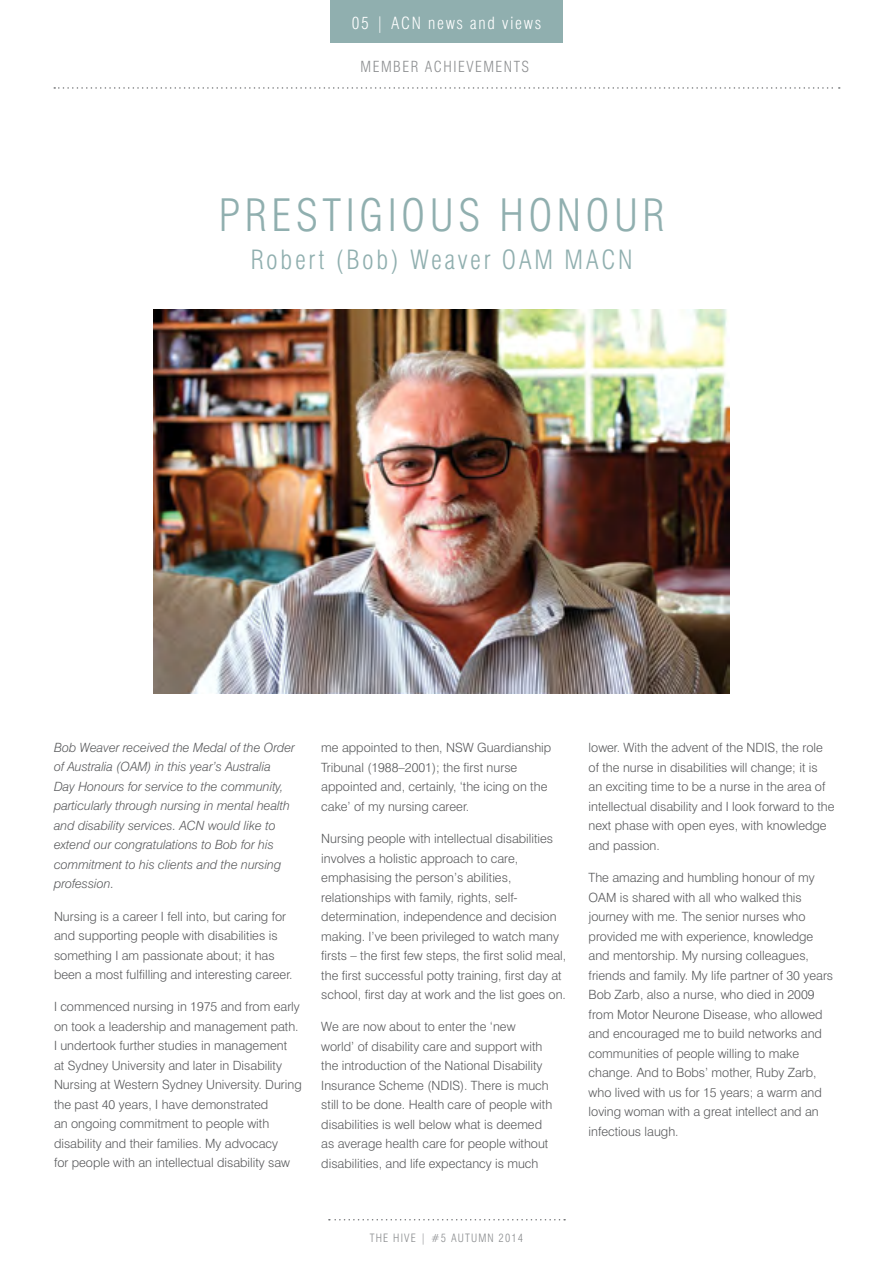
<style>
.page{position:relative;width:893px;height:1263px;background:#fff}
.page>*{position:absolute;margin:0;border:0;box-sizing:border-box;transform-origin:0 0}
.t1{font:300 condensed 43.8px "Swiss 721 BT";letter-spacing:.1em;color:#90afaf}
.t2{font:300 condensed 26.1px "Swiss 721 BT";letter-spacing:.1em;color:#90afaf}
.t3{font:300 condensed 16.5px "Swiss 721 BT";letter-spacing:.1em;color:#fff}
.Bullets{font:300 condensed 15px "Swiss 721 BT";letter-spacing:.1em;color:#8d8f91}
.Body{font:300 12.75px/19.5px "Swiss 721 BT";color:#58595b}
.Body-2{font:italic 300 12.75px/19.5px "Swiss 721 BT";color:#58595b}
.t4{font:300 condensed 11.25px "Swiss 721 BT";letter-spacing:.1em;color:#8a8c8e}
</style>
<div class="page">
<svg style="left:329px;top:1219px;width:236px;height:1px"></svg>
<svg style="left:54px;top:87px;width:786px;height:2px"></svg>
<div style="left:330px;top:0;width:232px;height:43px;background:#90afaf"></div>
<img style="left:154px;top:309px;width:576px;height:384px">
<p class="t3" style="left:352px;top:13px;width:191px">05 | ACN news and views</p>
<p class="Bullets" style="left:361px;top:58px;width:170px">MEMBER ACHIEVEMENTS</p>
<p class="t1" style="left:219px;top:188px;width:447px">PRESTIGIOUS HONOUR</p>
<p class="t2" style="left:251px;top:244px;width:383px">Robert (Bob) Weaver OAM MACN</p>
<p class="Body-2" style="left:54px;top:737px;width:242px">Bob Weaver received the Medal of the Order of Australia (OAM) in this year’s Australia Day Honours for service to the community, particularly through nursing in mental health and disability services. ACN would like to extend our congratulations to Bob for his commitment to his clients and the nursing profession.</p>
<p class="Body" style="left:54px;top:906px;width:240px">Nursing is a career I fell into, but caring for and supporting people with disabilities is something I am passionate about; it has been a most fulfilling and interesting career.</p>
<p class="Body" style="left:54px;top:997px;width:249px">I commenced nursing in 1975 and from early on took a leadership and management path.<br>I undertook further studies in management<br>at Sydney University and later in Disability Nursing at Western Sydney University. During the past 40 years, I have demonstrated<br>an ongoing commitment to people with disability and their families. My advocacy<br>for people with an intellectual disability saw</p>
<p class="Body" style="left:321px;top:738px;width:231px">me appointed to then, NSW Guardianship Tribunal (1988–2001); the first nurse appointed and, certainly, ‘the icing on the cake’ of my nursing career.</p>
<p class="Body" style="left:321px;top:829px;width:246px">Nursing people with intellectual disabilities involves a holistic approach to care, emphasising the person’s abilities, relationships with family, rights, self&shy;determination, independence and decision making. I’ve been privileged to watch many firsts – the first few steps, the first solid meal, the first successful potty training, first day at school, first day at work and the list goes on.</p>
<p class="Body" style="left:321px;top:1017px;width:232px">We are now about to enter the ‘new<br>world’ of disability care and support with the introduction of the National Disability Insurance Scheme (NDIS). There is much still to be done. Health care of people with disabilities is well below what is deemed as average health care for people without disabilities, and life expectancy is much</p>
<p class="Body" style="left:589px;top:738px;width:247px">lower. With the advent of the NDIS, the role of the nurse in disabilities will change; it is an exciting time to be a nurse in the area of intellectual disability and I look forward to the next phase with open eyes, with knowledge and passion.</p>
<p class="Body" style="left:589px;top:868px;width:246px">The amazing and humbling honour of my OAM is shared with all who walked this journey with me. The senior nurses who provided me with experience, knowledge and mentorship. My nursing colleagues, friends and family. My life partner of 30 years Bob Zarb, also a nurse, who died in 2009 from Motor Neurone Disease, who allowed and encouraged me to build networks and communities of people willing to make change. And to Bobs’ mother, Ruby Zarb, who lived with us for 15 years; a warm and loving woman with a great intellect and an infectious laugh.</p>
<p class="t4" style="left:370px;top:1231px;width:155px">THE HIVE | #5 AUTUMN 2014</p>
</div>
